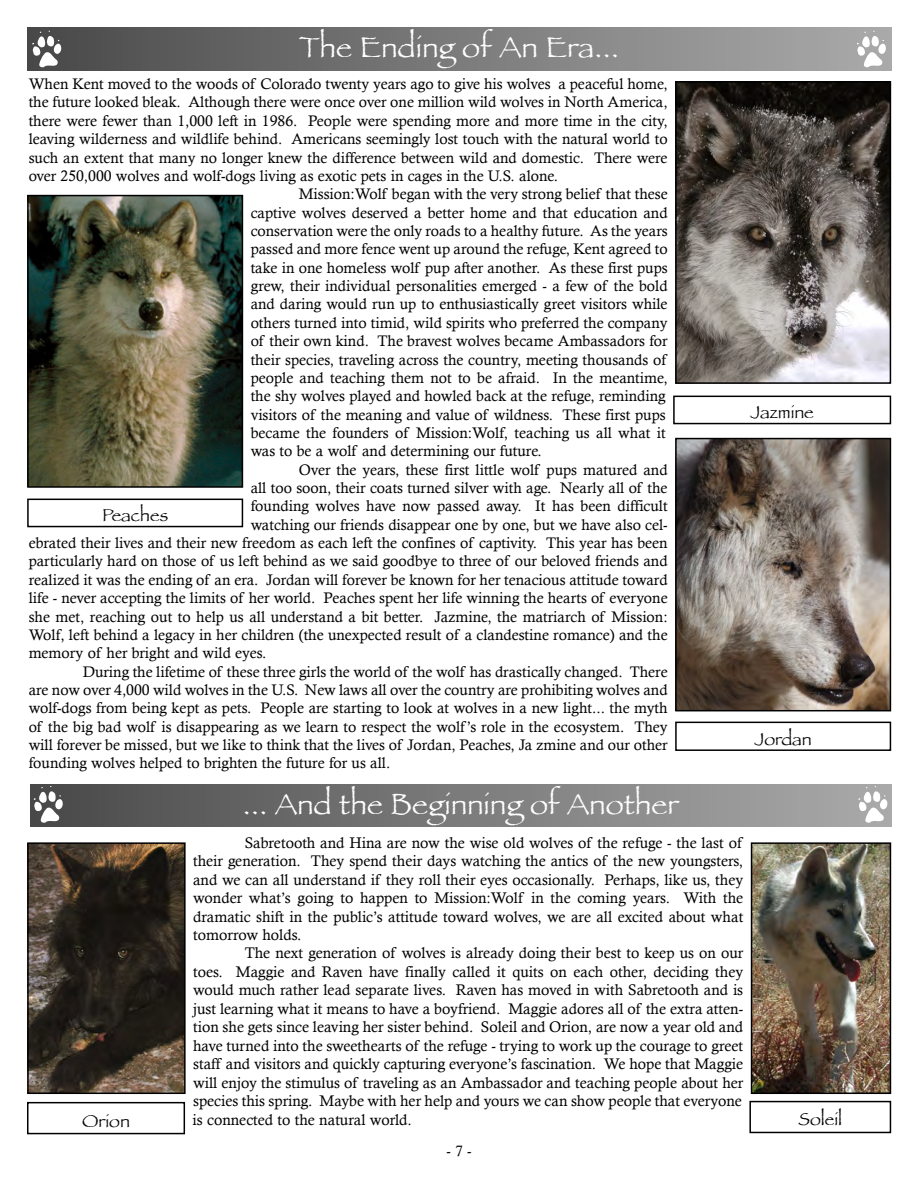
<style>
.page{position:relative;width:918px;height:1188px;background:#fff}
.page>*{position:absolute;margin:0;border:0;box-sizing:border-box;transform-origin:0 0}
.t1{font:30px "Papyrus";color:#fff}
.t2{font:18px "Papyrus";color:#000}
.t3{font:15.3px/18.5px "Calisto";color:#000;text-align:justify}
.t4{font:15px "Calisto";color:#000}
</style>
<div class="page">
<div style="left:30px;top:785px;width:861px;height:41px;background:linear-gradient(to right,#494949,#ababab)"></div>
<img style="left:678px;top:84px;width:210px;height:297px">
<div style="left:675px;top:81px;width:216px;height:303px;border:2px solid #000"></div>
<img style="left:30px;top:198px;width:210px;height:287px">
<div style="left:27px;top:195px;width:216px;height:293px;border:2px solid #000"></div>
<img style="left:678px;top:441px;width:210px;height:267px">
<div style="left:675px;top:438px;width:216px;height:273px;border:2px solid #000"></div>
<div style="left:673px;top:396px;width:218px;height:28px;border:2px solid #000"></div>
<div style="left:27px;top:499px;width:216px;height:28px;border:2px solid #000"></div>
<div style="left:675px;top:722px;width:216px;height:29px;border:2px solid #000"></div>
<div style="left:27px;top:27px;width:864px;height:43px;background:linear-gradient(to right,#4a4a4a,#ababab)"></div>
<img style="left:754px;top:845px;width:134px;height:246px">
<div style="left:751px;top:842px;width:140px;height:252px;border:2px solid #000"></div>
<img style="left:30px;top:845px;width:153px;height:246px">
<div style="left:27px;top:842px;width:159px;height:252px;border:2px solid #000"></div>
<div style="left:27px;top:1102px;width:158px;height:32px;border:2px solid #000"></div>
<div style="left:749px;top:1101px;width:142px;height:32px;border:2px solid #000"></div>
<svg style="left:857px;top:30px;width:29px;height:37px"></svg>
<svg style="left:32px;top:30px;width:30px;height:37px"></svg>
<svg style="left:858px;top:786px;width:30px;height:37px"></svg>
<svg style="left:34px;top:786px;width:29px;height:37px"></svg>
<h1 class="t1" style="left:299px;top:29px;width:322px">The Ending of An Era...</h1>
<p class="t3" style="left:29px;top:74px;width:641px">When Kent moved to the woods of Colorado twenty years ago to give his wolves a peaceful home,</p>
<p class="t3" style="left:29px;top:93px;width:641px">the future looked bleak. Although there were once over one million wild wolves in North America,</p>
<p class="t3" style="left:29px;top:111px;width:641px">there were fewer than 1,000 left in 1986. People were spending more and more time in the city,</p>
<p class="t3" style="left:29px;top:130px;width:640px">leaving wilderness and wildlife behind. Americans seemingly lost touch with the natural world to</p>
<p class="t3" style="left:29px;top:148px;width:640px">such an extent that many no longer knew the difference between wild and domestic. There were</p>
<p class="t3" style="left:29px;top:166px;width:531px">over 250,000 wolves and wolf-dogs living as exotic pets in cages in the U.S. alone.</p>
<p class="t3" style="left:299px;top:185px;width:371px">Mission:Wolf began with the very strong belief that these</p>
<p class="t3" style="left:251px;top:203px;width:419px">captive wolves deserved a better home and that education and</p>
<p class="t3" style="left:251px;top:221px;width:418px">conservation were the only roads to a healthy future. As the years</p>
<p class="t3" style="left:251px;top:240px;width:418px">passed and more fence went up around the refuge, Kent agreed to</p>
<p class="t3" style="left:251px;top:258px;width:419px">take in one homeless wolf pup after another. As these first pups</p>
<p class="t3" style="left:251px;top:276px;width:419px">grew, their individual personalities emerged - a few of the bold</p>
<p class="t3" style="left:251px;top:295px;width:418px">and daring would run up to enthusiastically greet visitors while</p>
<p class="t3" style="left:251px;top:313px;width:419px">others turned into timid, wild spirits who preferred the company</p>
<p class="t3" style="left:251px;top:332px;width:418px">of their own kind. The bravest wolves became Ambassadors for</p>
<p class="t3" style="left:251px;top:350px;width:417px">their species, traveling across the country, meeting thousands of</p>
<p class="t3" style="left:251px;top:368px;width:418px">people and teaching them not to be afraid. In the meantime,</p>
<p class="t3" style="left:251px;top:387px;width:416px">the shy wolves played and howled back at the refuge, reminding</p>
<p class="t3" style="left:251px;top:405px;width:417px">visitors of the meaning and value of wildness. These first pups</p>
<p class="t3" style="left:251px;top:423px;width:417px">became the founders of Mission:Wolf, teaching us all what it</p>
<p class="t3" style="left:251px;top:442px;width:293px">was to be a wolf and determining our future.</p>
<p class="t3" style="left:299px;top:460px;width:371px">Over the years, these first little wolf pups matured and</p>
<p class="t3" style="left:251px;top:478px;width:418px">all too soon, their coats turned silver with age. Nearly all of the</p>
<p class="t3" style="left:251px;top:497px;width:419px">founding wolves have now passed away. It has been difficult</p>
<p class="t3" style="left:251px;top:515px;width:419px">watching our friends disappear one by one, but we have also cel-</p>
<p class="t3" style="left:29px;top:533px;width:641px">ebrated their lives and their new freedom as each left the confines of captivity. This year has been</p>
<p class="t3" style="left:29px;top:552px;width:641px">particularly hard on those of us left behind as we said goodbye to three of our beloved friends and</p>
<p class="t3" style="left:29px;top:570px;width:640px">realized it was the ending of an era. Jordan will forever be known for her tenacious attitude toward</p>
<p class="t3" style="left:29px;top:589px;width:641px">life - never accepting the limits of her world. Peaches spent her life winning the hearts of everyone</p>
<p class="t3" style="left:29px;top:607px;width:641px">she met, reaching out to help us all understand a bit better. Jazmine, the matriarch of Mission:</p>
<p class="t3" style="left:29px;top:625px;width:641px">Wolf, left behind a legacy in her children (the unexpected result of a clandestine romance) and the</p>
<p class="t3" style="left:29px;top:644px;width:239px">memory of her bright and wild eyes.</p>
<p class="t3" style="left:83px;top:662px;width:587px">During the lifetime of these three girls the world of the wolf has drastically changed. There</p>
<p class="t3" style="left:29px;top:680px;width:640px">are now over 4,000 wild wolves in the U.S. New laws all over the country are prohibiting wolves and</p>
<p class="t3" style="left:29px;top:699px;width:640px">wolf-dogs from being kept as pets. People are starting to look at wolves in a new light... the myth</p>
<p class="t3" style="left:29px;top:717px;width:641px">of the big bad wolf is disappearing as we learn to respect the wolf’s role in the ecosystem. They</p>
<p class="t3" style="left:29px;top:735px;width:640px">will forever be missed, but we like to think that the lives of Jordan, Peaches, Ja zmine and our other</p>
<p class="t3" style="left:29px;top:754px;width:363px">founding wolves helped to brighten the future for us all.</p>
<p class="t2" style="left:102px;top:505px;width:67px">Peaches</p>
<h1 class="t1" style="left:243px;top:786px;width:438px">... And the Beginning of Another</h1>
<p class="t2" style="left:750px;top:402px;width:65px">Jazmine</p>
<p class="t2" style="left:755px;top:728px;width:59px">Jordan</p>
<p class="t3" style="left:193px;top:833px;width:552px;text-indent:52px">Sabretooth and Hina are now the wise old wolves of the refuge - the last of their generation. They spend their days watching the antics of the new youngsters, and we can all understand if they roll their eyes occasionally. Perhaps, like us, they wonder what’s going to happen to Mission:Wolf in the coming years. With the dramatic shift in the public’s attitude toward wolves, we are all excited about what tomorrow holds.</p>
<p class="t3" style="left:193px;top:944px;width:552px;text-indent:52px">The next generation of wolves is already doing their best to keep us on our toes. Maggie and Raven have finally called it quits on each other, deciding they would much rather lead separate lives. Raven has moved in with Sabretooth and is just learning what it means to have a boyfriend. Maggie adores all of the extra atten&shy;tion she gets since leaving her sister behind. Soleil and Orion, are now a year old and have turned into the sweethearts of the refuge - trying to work up the courage to greet staff and visitors and quickly capturing everyone’s fascination. We hope that Maggie will enjoy the stimulus of traveling as an Ambassador and teaching people about her species this spring. Maybe with her help and yours we can show people that everyone is connected to the natural world.</p>
<p class="t2" style="left:82px;top:1110px;width:49px">Orion</p>
<p class="t2" style="left:798px;top:1109px;width:45px">Soleil</p>
<p class="t4" style="left:447px;top:1142px;width:26px">- 7 -</p>
</div>
